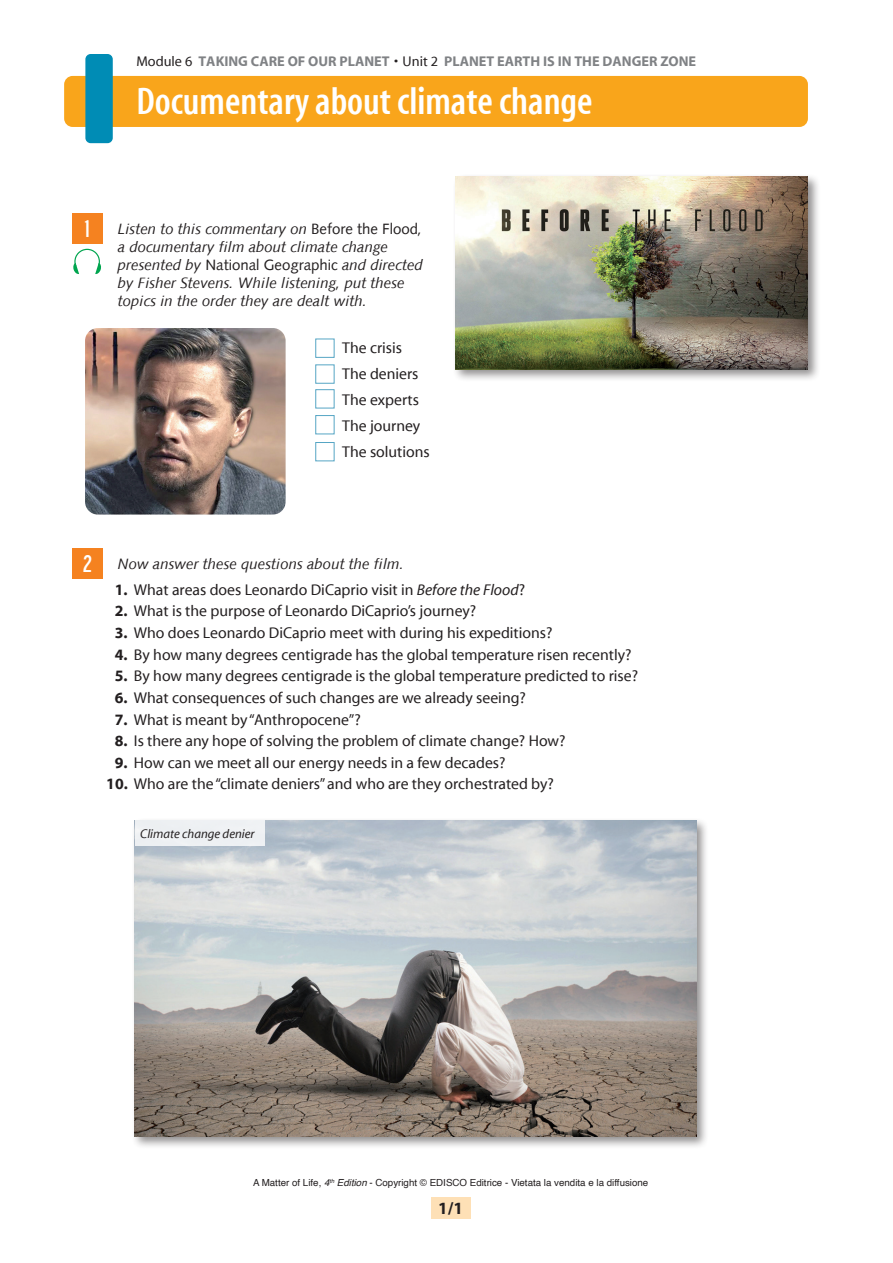
<style>
.page{position:relative;width:893px;height:1263px;background:#fff}
.page>*{position:absolute;margin:0;border:0;box-sizing:border-box;transform-origin:0 0}
.t1{font:600 condensed 39px "Myriad";color:#fff}
.t2{font:21px "Roadway";color:#fff}
.t3{font:700 17.25px "Myriad Pro";color:#231f20}
.t4{font:15.75px/26px "Myriad";color:#231f20}
.t5{font:italic 15px/18px "Syntax";color:#231f20}
.t6{font:700 14.25px "Myriad";color:#808285}
.t7{font:italic 12.75px "Myriad";color:#231f20}
.t8{font:9.75px "Helvetica";color:#231f20}
.s1{font-weight:400;color:#231f20}
.s2{font-style:normal}
.s3{font-weight:700}
.s4{font-style:italic}
</style>
<div class="page">
<div style="left:64px;top:76px;width:744px;height:51px;background:#f9a51b;border-radius:9px"></div>
<div style="left:85px;top:54px;width:28px;height:89px;background:#008cb5;border-radius:5px"></div>
<div style="left:431px;top:1197px;width:40px;height:21px;background:#fee0b6"></div>
<div style="left:72px;top:213px;width:31px;height:31px;background:#f58220"></div>
<div style="left:315px;top:339px;width:19px;height:19px;border:1px solid #56a5c4"></div>
<div style="left:315px;top:364px;width:19px;height:20px;border:1px solid #56a5c4"></div>
<div style="left:315px;top:389px;width:19px;height:19px;border:1px solid #56a5c4"></div>
<div style="left:315px;top:415px;width:19px;height:19px;border:1px solid #56a5c4"></div>
<div style="left:315px;top:442px;width:19px;height:19px;border:1px solid #56a5c4"></div>
<div style="left:72px;top:548px;width:31px;height:31px;background:#f58220"></div>
<div style="left:131px;top:817px;width:578px;height:332px;background:#231f20;opacity:.5"></div>
<img style="left:135px;top:821px;width:562px;height:316px">
<div style="left:135px;top:821px;width:129px;height:25px;background:#edf0f3"></div>
<div style="left:452px;top:173px;width:368px;height:209px;background:#231f20;opacity:.5"></div>
<img style="left:456px;top:176px;width:352px;height:193px">
<img style="left:85px;top:328px;width:201px;height:186px">
<svg style="left:73px;top:248px;width:28px;height:26px"></svg>
<p class="t6" style="left:136px;top:54px;width:561px"><span class="s1">Module 6</span> TAKING CARE OF OUR PLANET <span class="s1">• Unit 2</span> PLANET EARTH IS IN THE DANGER ZONE</p>
<h1 class="t1" style="left:136px;top:82px;width:458px">Documentary about climate change</h1>
<h2 class="t2" style="left:84px;top:214px;width:8px">1</h2>
<p class="t5" style="left:118px;top:221px;width:307px">Listen to this commentary on <span class="s2">Before the Flood</span>, a documentary film about climate change presented by <span class="s2">National Geographic</span> and directed by Fisher Stevens. While listening, put these topics in the order they are dealt with.</p>
<p class="t4" style="left:342px;top:336px;width:89px">The crisis<br>The deniers<br>The experts<br>The journey<br>The solutions</p>
<h2 class="t2" style="left:83px;top:549px;width:11px">2</h2>
<p class="t5" style="left:118px;top:556px;width:287px">Now answer these questions about the film.</p>
<p class="t4" style="left:115px;top:577px;width:412px"><span class="s3">1.</span> What areas does Leonardo DiCaprio visit in <span class="s4">Before the Flood</span>?</p>
<p class="t4" style="left:115px;top:599px;width:363px"><span class="s3">2.</span> What is the purpose of Leonardo DiCaprio’s journey?</p>
<p class="t4" style="left:115px;top:620px;width:439px"><span class="s3">3.</span> Who does Leonardo DiCaprio meet with during his expeditions?</p>
<p class="t4" style="left:115px;top:642px;width:518px"><span class="s3">4.</span> By how many degrees centigrade has the global temperature risen recently?</p>
<p class="t4" style="left:115px;top:664px;width:525px"><span class="s3">5.</span> By how many degrees centigrade is the global temperature predicted to rise?</p>
<p class="t4" style="left:115px;top:685px;width:413px"><span class="s3">6.</span> What consequences of such changes are we already seeing?</p>
<p class="t4" style="left:115px;top:707px;width:247px"><span class="s3">7.</span> What is meant by “Anthropocene”?</p>
<p class="t4" style="left:115px;top:729px;width:452px"><span class="s3">8.</span> Is there any hope of solving the problem of climate change? How?</p>
<p class="t4" style="left:115px;top:750px;width:392px"><span class="s3">9.</span> How can we meet all our energy needs in a few decades?</p>
<p class="t4" style="left:106px;top:772px;width:449px"><span class="s3">10.</span> Who are the “climate deniers” and who are they orchestrated by?</p>
<p class="t7" style="left:140px;top:827px;width:116px">Climate change denier</p>
<p class="t8" style="left:253px;top:1175px;width:397px">A Matter of Life, <span class="s4">4</span><sup>th</sup> <span class="s4">Edition</span> - Copyright © EDISCO Editrice - Vietata la vendita e la diffusione</p>
<p class="t3" style="left:438px;top:1196px;width:26px">1/1</p>
</div>
